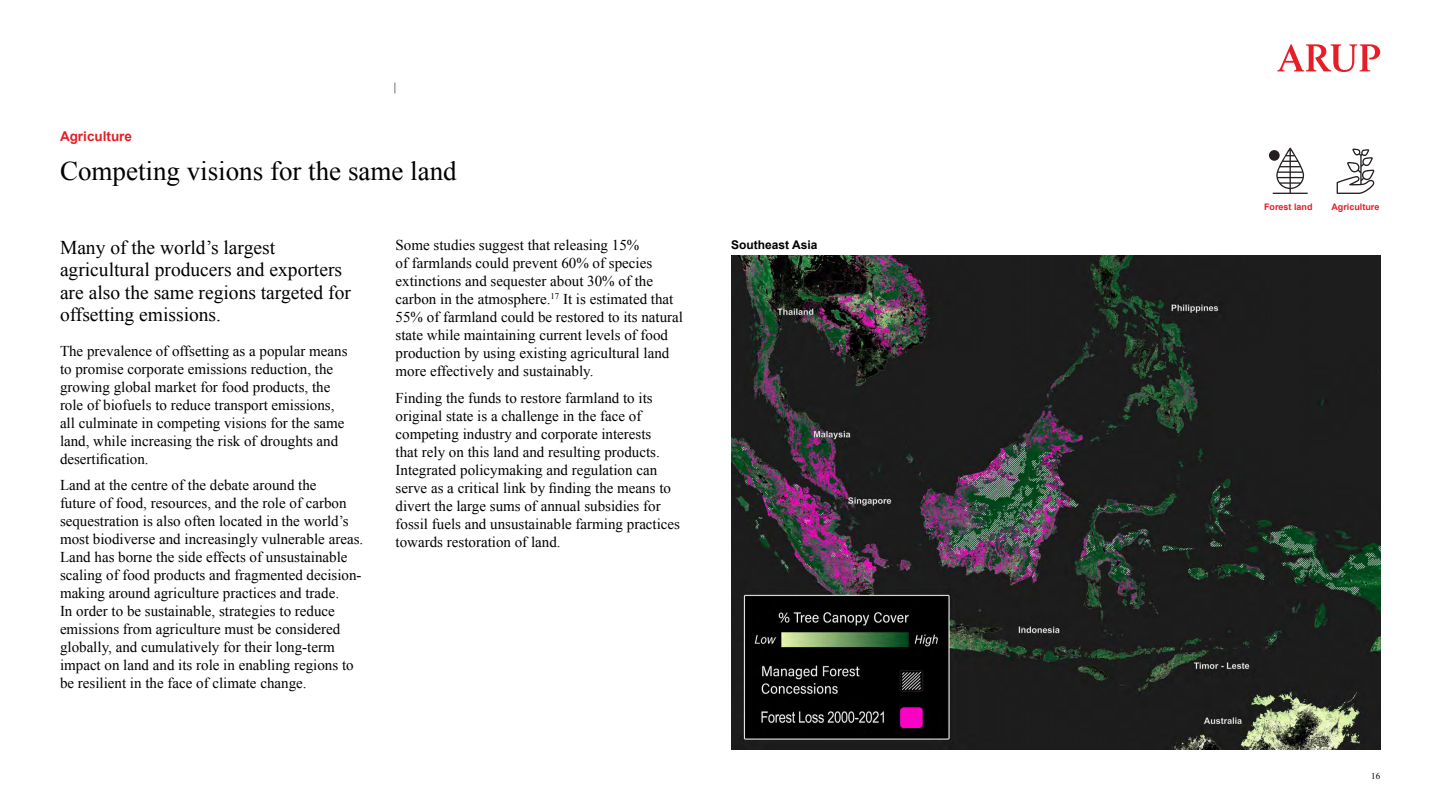
<style>
.page{position:relative;width:1440px;height:810px;background:#fff}
.page>*{position:absolute;margin:0;border:0;box-sizing:border-box;transform-origin:0 0}
.t1{font:27px "Times New Roman";color:#000}
.t2{font:19.5px/22.5px "Times New Roman";color:#000}
.t3{font:15px/18px "Times New Roman";color:#000}
.t4{font:700 13.5px "Arial";color:#e61e28}
.t5{font:700 12px "Arial";color:#000}
.t6{font:12px "Times New Roman";color:#000}
.t7{font:700 9px "Arial";color:#e61e28}
.t8{font:9px "Times New Roman";color:#000}
</style>
<div class="page">
<svg style="left:1277px;top:44px;width:103px;height:28px"></svg>
<img style="left:731px;top:255px;width:649px;height:495px">
<svg style="left:1273px;top:148px;width:35px;height:46px"></svg>
<div style="left:1269px;top:150px;width:11px;height:11px;background:#241f21;border-radius:50%"></div>
<svg style="left:1337px;top:149px;width:38px;height:45px"></svg>
<p class="t4" style="left:60px;top:127px;width:74px">Agriculture</p>
<p class="t6" style="left:394px;top:79px;width:4px">|</p>
<h1 class="t1" style="left:60px;top:153px;width:398px">Competing visions for the same land</h1>
<h2 class="t2" style="left:60px;top:235px;width:292px">Many of the world’s largest agricultural producers and exporters are also the same regions targeted for offsetting emissions.</h2>
<p class="t3" style="left:60px;top:341px;width:289px">The prevalence of offsetting as a popular means to promise corporate emissions reduction, the growing global market for food products, the role of biofuels to reduce transport emissions, all culminate in competing visions for the same land, while increasing the risk of droughts and desertification.</p>
<p class="t3" style="left:60px;top:476px;width:305px">Land at the centre of the debate around the<br>future of food, resources, and the role of carbon sequestration is also often located in the world’s most biodiverse and increasingly vulnerable areas.<br>Land has borne the side effects of unsustainable scaling of food products and fragmented decision&shy;making around agriculture practices and trade.<br>In order to be sustainable, strategies to reduce emissions from agriculture must be considered globally, and cumulatively for their long-term impact on land and its role in enabling regions to be resilient in the face of climate change.</p>
<p class="t3" style="left:396px;top:236px;width:289px">Some studies suggest that releasing 15%<br>of farmlands could prevent 60% of species extinctions and sequester about 30% of the carbon in the atmosphere.<sup>17</sup> It is estimated that 55% of farmland could be restored to its natural state while maintaining current levels of food production by using existing agricultural land more effectively and sustainably.</p>
<p class="t3" style="left:396px;top:388px;width:286px">Finding the funds to restore farmland to its original state is a challenge in the face of competing industry and corporate interests<br>that rely on this land and resulting products.<br>Integrated policymaking and regulation can serve as a critical link by finding the means to divert the large sums of annual subsidies for fossil fuels and unsustainable farming practices towards restoration of land.</p>
<p class="t5" style="left:731px;top:237px;width:88px">Southeast Asia</p>
<p class="t7" style="left:1264px;top:201px;width:50px">Forest land</p>
<p class="t7" style="left:1331px;top:201px;width:50px">Agriculture</p>
<p class="t8" style="left:1371px;top:770px;width:10px">16</p>
</div>
